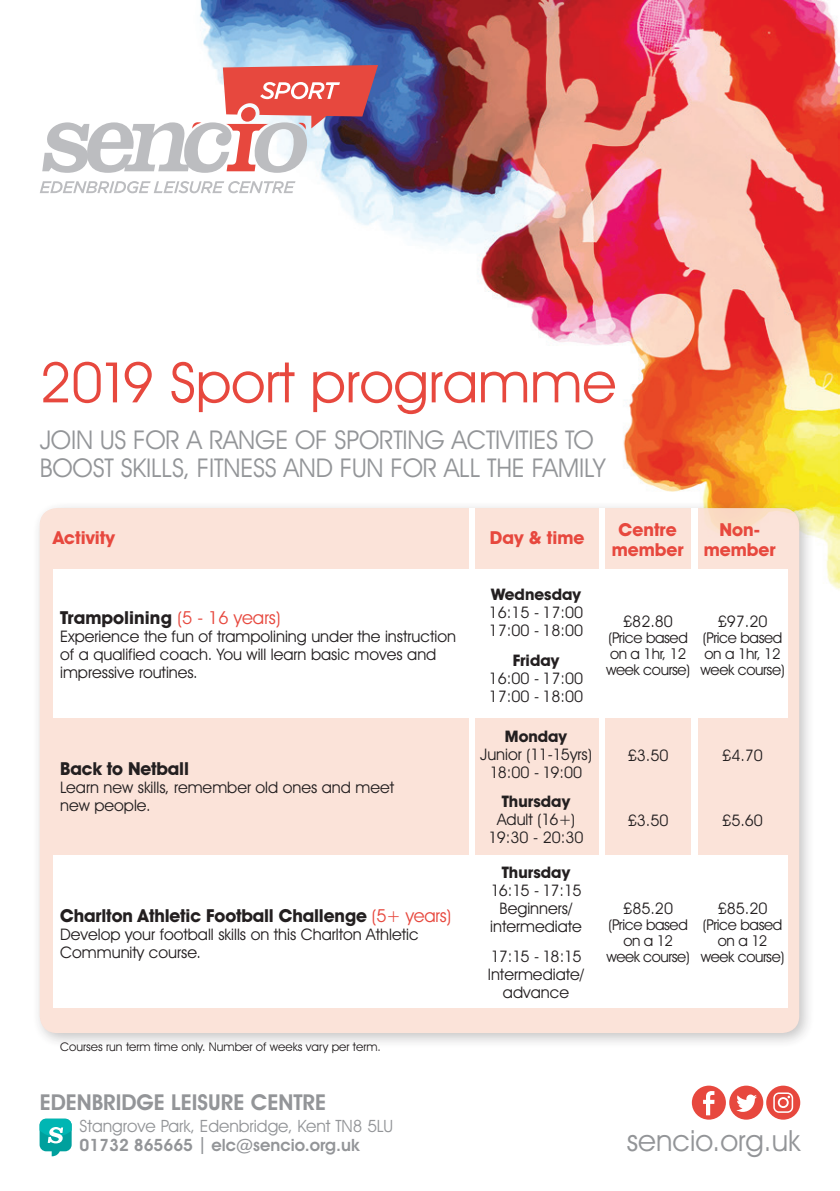
<style>
.page{position:relative;width:840px;height:1191px;background:#fff}
.page>*{position:absolute;margin:0;border:0;box-sizing:border-box;transform-origin:0 0}
.t1{font:56px "Avant Garde IT Cby BT";color:#e7483e}
.t2{font:29.4px "Avant Garde IT Cby BT";color:#939598}
.t3{font:26px/28px "Avant Garde IT Cby BT";letter-spacing:-.01em;color:#939598}
.t4{font:600 22px "Avant Garde IT Cby BT";color:#939598}
.t5{font:700 18px "Avant Garde IT Cby BT";letter-spacing:-.01em;color:#231f20}
.t6{font:700 18px/20px "Avant Garde IT Cby BT";color:#e7483e}
.t7{font:17px "Avant Garde IT Cby BT";color:#939598}
.t8{font:600 17px "Avant Garde IT Cby BT";color:#939598}
.t9{font:16px/18px "Avant Garde IT Cby BT";color:#231f20}
.t10{font:700 16px "Avant Garde IT Cby BT";color:#231f20}
.t11{font:15px/16px "Avant Garde IT Cby BT";letter-spacing:-.025em;color:#231f20}
.t12{font:12px "Avant Garde IT Cby BT";color:#231f20}
.s1{font-weight:400;color:#e7483e}
</style>
<div class="page">
<img style="left:39px;top:0;width:800px;height:1157px">
<div style="left:691px;top:1085px;width:34px;height:34px;background:#e7483e;border-radius:50%"></div>
<svg style="left:703px;top:1091px;width:11px;height:24px"></svg>
<div style="left:728px;top:1085px;width:34px;height:34px;background:#e7483e;border-radius:50%"></div>
<svg style="left:765px;top:1085px;width:34px;height:34px"></svg>
<svg style="left:736px;top:1094px;width:20px;height:18px"></svg>
<svg style="left:40px;top:1118px;width:32px;height:38px"></svg>
<svg style="left:772px;top:1092px;width:20px;height:20px"></svg>
<div style="left:31px;top:499px;width:784px;height:550px;background:#231f20;opacity:.3"></div>
<div style="left:40px;top:508px;width:758px;height:525px;background:#fbe0d5;border-radius:17px"></div>
<div style="left:53px;top:569px;width:734px;height:149px;background:#fff"></div>
<div style="left:53px;top:855px;width:734px;height:152px;background:#fff"></div>
<div style="left:599px;top:508px;width:5px;height:379px;background:#fff"></div>
<div style="left:468px;top:508px;width:6px;height:379px;background:#fff"></div>
<div style="left:691px;top:508px;width:6px;height:379px;background:#fff"></div>
<svg style="left:40px;top:181px;width:255px;height:12px"></svg>
<svg style="left:42px;top:65px;width:336px;height:108px"></svg>
<h1 class="t1" style="left:40px;top:348px;width:578px">2019 Sport programme</h1>
<h3 class="t3" style="left:40px;top:425px;width:567px">JOIN US FOR A RANGE OF SPORTING ACTIVITIES TO<br>BOOST SKILLS, FITNESS AND FUN FOR ALL THE FAMILY</h3>
<p class="t6" style="left:53px;top:527px;width:63px">Activity</p>
<p class="t6" style="left:489px;top:527px;width:96px">Day &amp; time</p>
<p class="t5" style="left:60px;top:606px;width:222px">Trampolining <span class="s1">(5 - 16 years)</span></p>
<p class="t9" style="left:60px;top:627px;width:397px">Experience the fun of trampolining under the instruction of a qualified coach. You will learn basic moves and impressive routines.</p>
<p class="t5" style="left:60px;top:757px;width:130px">Back to Netball</p>
<p class="t9" style="left:60px;top:778px;width:335px">Learn new skills, remember old ones and meet new people.</p>
<p class="t5" style="left:60px;top:904px;width:392px">Charlton Athletic Football Challenge <span class="s1">(5+ years)</span></p>
<p class="t9" style="left:60px;top:925px;width:360px">Develop your football skills on this Charlton Athletic<br>Community course.</p>
<p class="t10" style="left:491px;top:585px;width:91px">Wednesday</p>
<p class="t9" style="left:488px;top:603px;width:96px">16:15 - 17:00<br>17:00 - 18:00</p>
<p class="t10" style="left:512px;top:650px;width:48px">Friday</p>
<p class="t9" style="left:488px;top:669px;width:96px">16:00 - 17:00<br>17:00 - 18:00</p>
<p class="t10" style="left:504px;top:726px;width:64px">Monday</p>
<p class="t9" style="left:480px;top:745px;width:113px;text-align:center">Junior (11-15yrs)<br>18:00 - 19:00</p>
<p class="t10" style="left:501px;top:792px;width:70px">Thursday</p>
<p class="t9" style="left:488px;top:810px;width:96px;text-align:center">Adult (16+)<br>19:30 - 20:30</p>
<p class="t10" style="left:501px;top:863px;width:70px">Thursday</p>
<p class="t9" style="left:490px;top:881px;width:93px;text-align:center">16:15 - 17:15<br>Beginners/ intermediate</p>
<p class="t9" style="left:487px;top:947px;width:98px;text-align:center">17:15 - 18:15<br>Intermediate/ advance</p>
<p class="t6" style="left:618px;top:519px;width:60px">Centre</p>
<p class="t6" style="left:611px;top:519px;width:166px;text-indent:108px">Non&shy;member member</p>
<p class="t9" style="left:623px;top:612px;width:51px">£82.80</p>
<p class="t11" style="left:605px;top:630px;width:86px">(Price based on a 1hr, 12 week course)</p>
<p class="t9" style="left:717px;top:612px;width:51px">£97.20</p>
<p class="t11" style="left:700px;top:630px;width:86px">(Price based on a 1hr, 12 week course)</p>
<p class="t9" style="left:627px;top:745px;width:42px">£3.50</p>
<p class="t9" style="left:627px;top:811px;width:42px">£3.50</p>
<p class="t9" style="left:721px;top:745px;width:42px">£4.70</p>
<p class="t9" style="left:721px;top:811px;width:42px">£5.60</p>
<p class="t9" style="left:623px;top:898px;width:51px">£85.20</p>
<p class="t11" style="left:606px;top:916px;width:85px;text-align:center">(Price based on a 12 week course)</p>
<p class="t9" style="left:717px;top:898px;width:51px">£85.20</p>
<p class="t11" style="left:700px;top:916px;width:85px;text-align:center">(Price based on a 12 week course)</p>
<p class="t12" style="left:60px;top:1039px;width:322px">Courses run term time only. Number of weeks vary per term.</p>
<h3 class="t4" style="left:40px;top:1089px;width:288px">EDENBRIDGE LEISURE CENTRE</h3>
<p class="t7" style="left:79px;top:1115px;width:315px">Stangrove Park, Edenbridge, Kent TN8 5LU</p>
<p class="t8" style="left:79px;top:1135px;width:281px">01732 865665 | elc@sencio.org.uk</p>
<h2 class="t2" style="left:626px;top:1122px;width:175px">sencio.org.uk</h2>
</div>
